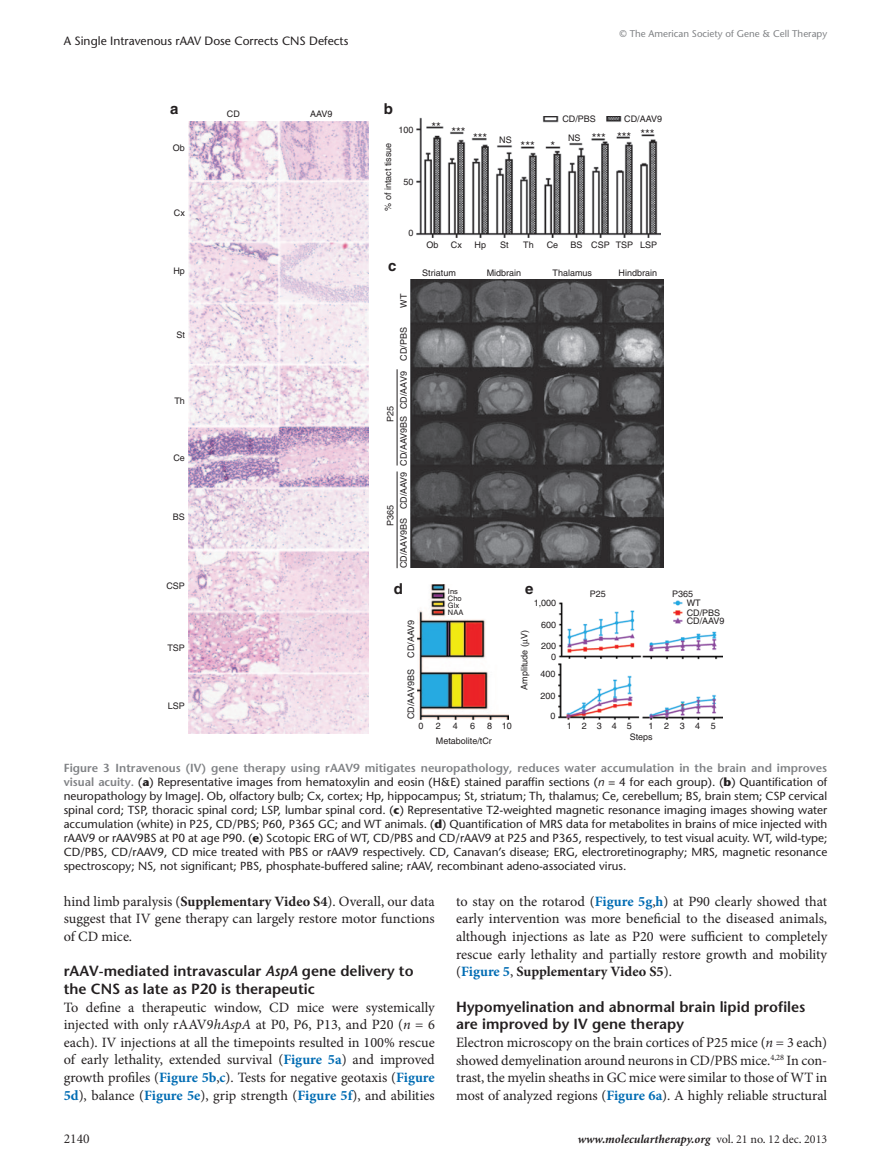
<style>
.page{position:relative;width:891px;height:1175px;background:#fff}
.page>*{position:absolute;margin:0;border:0;box-sizing:border-box;transform-origin:0 0}
.t1{font:700 15px "Helvetica";color:#231f20}
.t2{font:600 14.7px/17.7px "ITC Stone Sans";color:#231f20}
.t3{font:14.25px/17.7px "Minion Pro";letter-spacing:-.005em;color:#231f20;text-align:justify}
.t4{font:13.5px "Minion";color:#231f20}
.t5{font:12px "Stone Sans";color:#231f20}
.t6{font:italic 700 12px "Minion";color:#231f20}
.t7{font:12px "Helvetica";color:#231f20}
.t8{font:11.7px/14.1px "Stone Sans";color:#231f20;text-align:justify}
.t9{font:600 11.7px "ITC Stone Sans";color:#808285}
.t10{font:9.75px "Stone Sans";color:#808285}
.t11{font:9px/13.5px "Helvetica";color:#231f20}
.t12{font:7.5px/7.1px "Helvetica";color:#231f20}
.s1{font-family:"ITC Stone Sans";font-weight:600;color:#808285}
.s2{font-weight:700}
.s3{font-style:italic}
.s4{font-family:"Stone Sans";font-style:italic}
.s5{font-weight:700;color:#006cb3}
.s6{font-weight:400;font-style:normal}
</style>
<div class="page">
<img style="left:411px;top:279px;width:252px;height:288px">
<img style="left:417px;top:116px;width:244px;height:122px">
<img style="left:559px;top:600px;width:163px;height:119px">
<img style="left:418px;top:585px;width:90px;height:134px">
<img style="left:189px;top:121px;width:180px;height:612px">
<hr style="left:397px;top:471px;width:1px;height:97px;background:#231f20">
<hr style="left:397px;top:369px;width:1px;height:96px;background:#231f20">
<p class="t5" style="left:64px;top:34px;width:286px">A Single Intravenous rAAV Dose Corrects CNS Defects</p>
<p class="t10" style="left:620px;top:28px;width:209px">© The American Society of Gene &amp; Cell Therapy</p>
<p class="t1" style="left:170px;top:100px;width:10px">a</p>
<p class="t1" style="left:384px;top:100px;width:11px">b</p>
<p class="t11" style="left:227px;top:107px;width:14px">CD</p>
<p class="t11" style="left:310px;top:107px;width:24px">AAV9</p>
<p class="t11" style="left:173px;top:141px;width:14px">Ob</p>
<p class="t11" style="left:174px;top:206px;width:12px">Cx</p>
<p class="t11" style="left:173px;top:264px;width:13px">Hp</p>
<p class="t11" style="left:176px;top:328px;width:10px">St</p>
<p class="t11" style="left:174px;top:394px;width:12px">Th</p>
<p class="t11" style="left:173px;top:451px;width:13px">Ce</p>
<p class="t11" style="left:173px;top:510px;width:14px">BS</p>
<p class="t11" style="left:398px;top:123px;width:17px">100</p>
<p class="t11" style="left:381px;top:211px;width:70px;rotate:-90deg">% of intact tissue</p>
<p class="t11" style="left:403px;top:175px;width:12px">50</p>
<p class="t11" style="left:408px;top:226px;width:7px">0</p>
<p class="t1" style="left:388px;top:257px;width:10px">c</p>
<p class="t11" style="left:397px;top:308px;width:15px;rotate:-90deg">WT</p>
<p class="t11" style="left:384px;top:409px;width:83px;text-indent:-13px;rotate:-90deg">P25<br>CD/AAV9 CD/PBS</p>
<p class="t11" style="left:384px;top:509px;width:95px;text-indent:-16px;rotate:-90deg">P365<br>CD/AAV9 CD/AAV9BS</p>
<p class="t11" style="left:397px;top:568px;width:51px;rotate:-90deg">CD/AAV9BS</p>
<p class="t7" style="left:431px;top:119px;width:11px">**</p>
<p class="t7" style="left:451px;top:125px;width:16px">***</p>
<p class="t7" style="left:473px;top:131px;width:16px">***</p>
<p class="t11" style="left:562px;top:112px;width:35px">CD/PBS</p>
<p class="t11" style="left:624px;top:112px;width:39px">CD/AAV9</p>
<p class="t11" style="left:499px;top:133px;width:14px">NS</p>
<p class="t11" style="left:568px;top:131px;width:14px">NS</p>
<p class="t7" style="left:521px;top:139px;width:16px">***</p>
<p class="t7" style="left:550px;top:139px;width:6px">*</p>
<p class="t7" style="left:592px;top:130px;width:64px">*** *** ***</p>
<p class="t11" style="left:426px;top:238px;width:14px">Ob</p>
<p class="t11" style="left:451px;top:238px;width:12px">Cx</p>
<p class="t11" style="left:475px;top:238px;width:13px">Hp</p>
<p class="t11" style="left:500px;top:238px;width:10px">St</p>
<p class="t11" style="left:523px;top:238px;width:12px">Th</p>
<p class="t11" style="left:547px;top:238px;width:13px">Ce</p>
<p class="t11" style="left:570px;top:238px;width:88px">BS CSP TSP LSP</p>
<p class="t11" style="left:422px;top:266px;width:35px">Striatum</p>
<p class="t11" style="left:487px;top:266px;width:36px">Midbrain</p>
<p class="t11" style="left:553px;top:266px;width:41px">Thalamus</p>
<p class="t11" style="left:619px;top:266px;width:40px">Hindbrain</p>
<p class="t11" style="left:166px;top:579px;width:20px">CSP</p>
<p class="t11" style="left:167px;top:640px;width:19px">TSP</p>
<p class="t11" style="left:168px;top:699px;width:19px">LSP</p>
<p class="t1" style="left:394px;top:580px;width:11px">d</p>
<p class="t1" style="left:525px;top:580px;width:10px">e</p>
<p class="t12" style="left:448px;top:588px;width:17px">Ins<br>Cho<br>Glx<br>NAA</p>
<p class="t11" style="left:534px;top:596px;width:24px">1,000</p>
<p class="t11" style="left:404px;top:658px;width:39px;rotate:-90deg">CD/AAV9</p>
<p class="t11" style="left:404px;top:719px;width:51px;rotate:-90deg">CD/AAV9BS</p>
<p class="t11" style="left:518px;top:689px;width:61px;rotate:-90deg">Amplitude ( V)</p>
<p class="t11" style="left:541px;top:618px;width:17px">600</p>
<p class="t11" style="left:541px;top:639px;width:17px">200</p>
<p class="t11" style="left:551px;top:649px;width:7px">0</p>
<p class="t11" style="left:540px;top:667px;width:17px">400</p>
<p class="t11" style="left:540px;top:689px;width:17px">200</p>
<p class="t11" style="left:550px;top:709px;width:7px">0</p>
<p class="t11" style="left:419px;top:719px;width:7px">0</p>
<p class="t11" style="left:487px;top:719px;width:7px">8</p>
<p class="t11" style="left:436px;top:719px;width:7px">2</p>
<p class="t11" style="left:453px;top:719px;width:7px">4</p>
<p class="t11" style="left:436px;top:718px;width:58px;line-height:14.7px;text-indent:34px">6<br>Metabolite/tCr</p>
<p class="t11" style="left:502px;top:719px;width:12px">10</p>
<p class="t11" style="left:567px;top:719px;width:7px">1</p>
<p class="t11" style="left:590px;top:586px;width:18px">P25</p>
<p class="t11" style="left:687px;top:588px;width:15px;line-height:9.8px;text-indent:-15px">P365<br>WT</p>
<p class="t11" style="left:687px;top:614px;width:39px">CD/AAV9</p>
<p class="t11" style="left:687px;top:606px;width:35px">CD/PBS</p>
<p class="t11" style="left:582px;top:719px;width:52px">2345</p>
<p class="t11" style="left:630px;top:720px;width:41px;line-height:11.6px;text-indent:19px">1 2<br>Steps</p>
<p class="t11" style="left:680px;top:719px;width:38px">345</p>
<p class="t9" style="left:64px;top:760px;width:765px">Figure 3 Intravenous (IV) gene therapy using rAAV9 mitigates neuropathology, reduces water accumulation in the brain and improves</p>
<p class="t8" style="left:64px;top:774px;width:765px"><span class="s1">visual acuity.</span> (<span class="s2">a</span>) Representative images from hematoxylin and eosin (H&amp;E) stained paraffin sections (<span class="s3">n</span> = 4 for each group). (<span class="s2">b</span>) Quantification of neuropathology by ImageJ. Ob, olfactory bulb; Cx, cortex; Hp, hippocampus; St, striatum; Th, thalamus; Ce, cerebellum; BS, brain stem; CSP cervical spinal cord; TSP, thoracic spinal cord; LSP, lumbar spinal cord. (<span class="s2">c</span>) Representative T2-weighted magnetic resonance imaging images showing water accumulation (white) in P25, CD/PBS; P60, P365 GC; and WT animals. (<span class="s2">d</span>) Quantification of MRS data for metabolites in brains of mice injected with rAAV9 or rAAV9BS at P0 at age P90. (<span class="s2">e</span>) Scotopic ERG of WT, CD/PBS and CD/rAAV9 at P25 and P365, respectively, to test visual acuity. WT, wild-type; CD/PBS, CD/rAAV9, CD mice treated with PBS or rAAV9 respectively. CD, Canavan’s disease; ERG, electroretinography; MRS, magnetic resonance spectroscopy; NS, not significant; PBS, phosphate-buffered saline; rAAV, recombinant adeno-associated virus.</p>
<p class="t3" style="left:64px;top:892px;width:373px">hind limb paralysis (<span class="s2">Supplementary Video S4</span>). Overall, our data suggest that IV gene therapy can largely restore motor functions of CD mice.</p>
<p class="t2" style="left:64px;top:962px;width:351px">rAAV-mediated intravascular <span class="s4">AspA</span> gene delivery to the CNS as late as P20 is therapeutic</p>
<p class="t3" style="left:64px;top:998px;width:373px">To define a therapeutic window, CD mice were systemically injected with only rAAV9<span class="s3">hAspA</span> at P0, P6, P13, and P20 (<span class="s3">n</span> = 6 each). IV injections at all the timepoints resulted in 100% rescue of early lethality, extended survival (<span class="s5">Figure 5a</span>) and improved growth profiles (<span class="s5">Figure 5b</span>,<span class="s5">c</span>). Tests for negative geotaxis (<span class="s5">Figure 5d</span>), balance (<span class="s5">Figure 5e</span>), grip strength (<span class="s5">Figure 5f</span>), and abilities</p>
<p class="t3" style="left:456px;top:892px;width:373px">to stay on the rotarod (<span class="s5">Figure 5g</span>,<span class="s5">h</span>) at P90 clearly showed that early intervention was more beneficial to the diseased animals, although injections as late as P20 were sufficient to completely rescue early lethality and partially restore growth and mobility (<span class="s5">Figure 5</span>, <span class="s2">Supplementary Video S5</span>).</p>
<p class="t2" style="left:456px;top:997px;width:351px">Hypomyelination and abnormal brain lipid profiles are improved by IV gene therapy</p>
<p class="t3" style="left:456px;top:1033px;width:373px">Electron microscopy on the brain cortices of P25 mice (<span class="s3">n</span> = 3 each) showed demyelination around neurons in CD/PBS mice.<sup>4,28</sup> In con&shy;trast, the myelin sheaths in GC mice were similar to those of WT in most of analyzed regions (<span class="s5">Figure 6a</span>). A highly reliable structural</p>
<p class="t4" style="left:64px;top:1132px;width:27px">2140</p>
<p class="t6" style="left:578px;top:1133px;width:251px">www.moleculartherapy.org <span class="s6">vol. 21 no. 12 dec. 2013</span></p>
</div>
